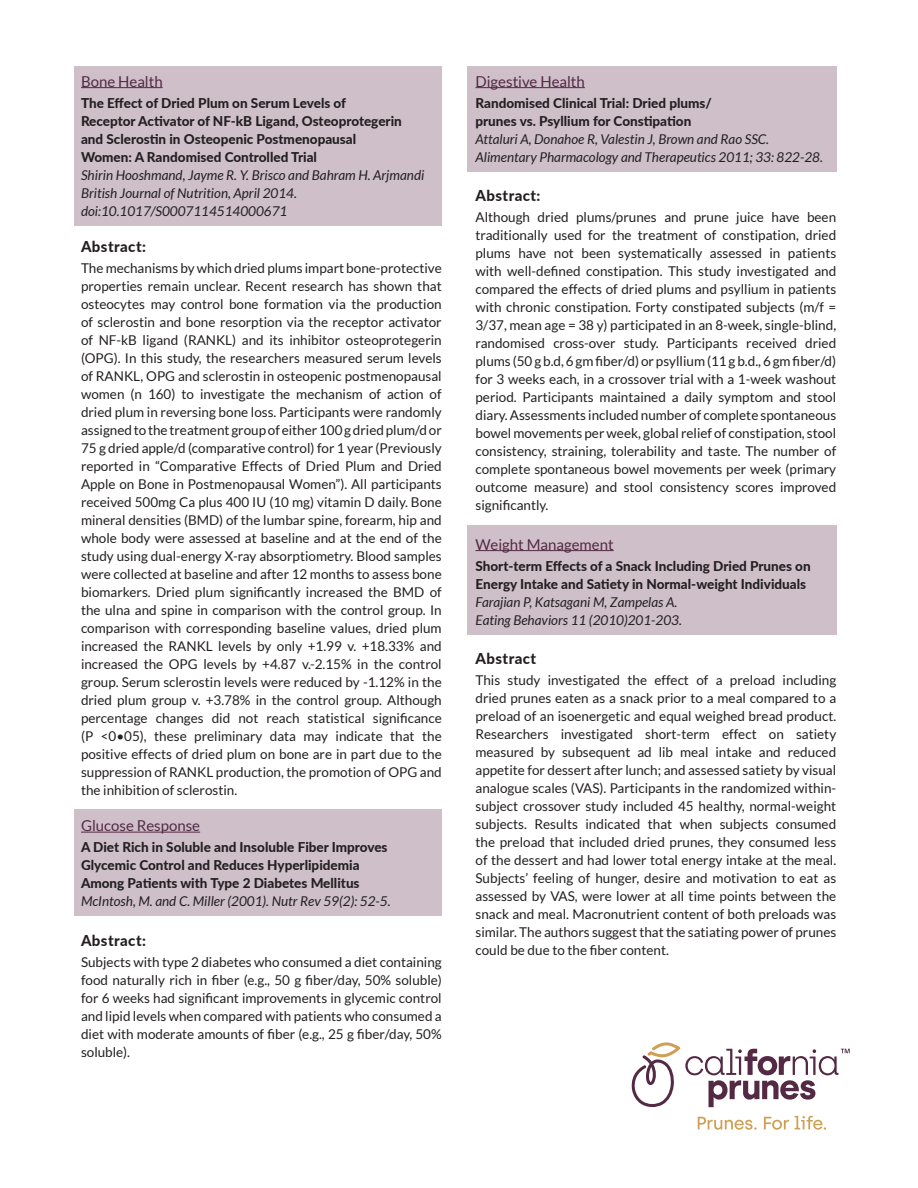
<style>
.page{position:relative;width:918px;height:1188px;background:#fff}
.page>*{position:absolute;margin:0;border:0;box-sizing:border-box;transform-origin:0 0}
.Paragraph_Style_3{font:15px "Lato";color:#532944}
.Teritary_text{font:800 15px "Lato";letter-spacing:.03em;color:#231f20}
.Teritary_text-2{font:15px "Lato";color:#532944}
.FactSheets_-_Main_Te{font:13.5px/18px "Lato";color:#231f20;text-align:justify}
.Teritary_text-3{font:13.5px/18px "Lato";color:#231f20;text-align:justify}
.FactSheets_-_Main_Te-2{font:800 13.5px/18px "Lato";color:#231f20}
.FactSheets_-_Main_Te-3{font:italic 13.5px/18px "Lato";color:#231f20}
</style>
<div class="page">
<svg style="left:698px;top:1117px;width:59px;height:13px"></svg>
<svg style="left:764px;top:1117px;width:25px;height:13px"></svg>
<svg style="left:795px;top:1116px;width:31px;height:14px"></svg>
<svg style="left:631px;top:1042px;width:219px;height:65px"></svg>
<div style="left:74px;top:66px;width:368px;height:160px;background:#cebfc9"></div>
<div style="left:74px;top:809px;width:368px;height:107px;background:#cebfc9"></div>
<div style="left:468px;top:66px;width:369px;height:106px;background:#cebfc9"></div>
<div style="left:468px;top:525px;width:369px;height:109px;background:#cebfc9"></div>
<hr style="left:81px;top:87px;width:82px;height:1px;background:#532944">
<hr style="left:81px;top:832px;width:119px;height:1px;background:#532944">
<hr style="left:476px;top:87px;width:109px;height:1px;background:#532944">
<hr style="left:476px;top:550px;width:138px;height:1px;background:#532944">
<p class="Teritary_text-2" style="left:81px;top:73px;width:83px">Bone Health</p>
<p class="FactSheets_-_Main_Te-2" style="left:81px;top:93px;width:322px">The Effect of Dried Plum on Serum Levels of Receptor Activator of NF-kB Ligand, Osteoprotegerin and Sclerostin in Osteopenic Postmenopausal Women: A Randomised Controlled Trial</p>
<p class="FactSheets_-_Main_Te-3" style="left:81px;top:166px;width:345px">Shirin Hooshmand, Jayme R. Y. Brisco and Bahram H. Arjmandi</p>
<p class="FactSheets_-_Main_Te-3" style="left:81px;top:184px;width:217px">British Journal of Nutrition, April 2014. doi:10.1017/S0007114514000671</p>
<p class="Teritary_text" style="left:81px;top:235px;width:67px">Abstract:</p>
<p class="FactSheets_-_Main_Te" style="left:81px;top:259px;width:362px">The mechanisms by which dried plums impart bone-protective properties remain unclear. Recent research has shown that osteocytes may control bone formation via the production of sclerostin and bone resorption via the receptor activator of NF-kB ligand (RANKL) and its inhibitor osteoprotegerin (OPG). In this study, the researchers measured serum levels of RANKL, OPG and sclerostin in osteopenic postmenopausal women (n 160) to investigate the mechanism of action of dried plum in reversing bone loss. Participants were randomly assigned to the treatment group of either 100 g dried plum/d or 75 g dried apple/d (comparative control) for 1 year (Previously reported in “Comparative Effects of Dried Plum and Dried Apple on Bone in Postmenopausal Women”). All participants received 500mg Ca plus 400 IU (10 mg) vitamin D daily. Bone mineral densities (BMD) of the lumbar spine, forearm, hip and whole body were assessed at baseline and at the end of the study using dual-energy X-ray absorptiometry. Blood samples were collected at baseline and after 12 months to assess bone biomarkers. Dried plum significantly increased the BMD of the ulna and spine in comparison with the control group. In comparison with corresponding baseline values, dried plum increased the RANKL levels by only +1.99 v. +18.33% and increased the OPG levels by +4.87 v.-2.15% in the control group. Serum sclerostin levels were reduced by -1.12% in the dried plum group v. +3.78% in the control group. Although percentage changes did not reach statistical significance (P &lt;0•05), these preliminary data may indicate that the positive effects of dried plum on bone are in part due to the suppression of RANKL production, the promotion of OPG and the inhibition of sclerostin.</p>
<p class="Paragraph_Style_3" style="left:81px;top:817px;width:121px">Glucose Response</p>
<p class="FactSheets_-_Main_Te-2" style="left:81px;top:838px;width:308px">A Diet Rich in Soluble and Insoluble Fiber Improves<br>Glycemic Control and Reduces Hyperlipidemia<br>Among Patients with Type 2 Diabetes Mellitus</p>
<p class="FactSheets_-_Main_Te-3" style="left:81px;top:893px;width:311px">McIntosh, M. and C. Miller (2001). Nutr Rev 59(2): 52-5.</p>
<p class="Teritary_text" style="left:81px;top:929px;width:67px">Abstract:</p>
<p class="FactSheets_-_Main_Te" style="left:81px;top:953px;width:362px">Subjects with type 2 diabetes who consumed a diet containing food naturally rich in fiber (e.g., 50 g fiber/day, 50% soluble) for 6 weeks had significant improvements in glycemic control and lipid levels when compared with patients who consumed a diet with moderate amounts of fiber (e.g., 25 g fiber/day, 50% soluble).</p>
<p class="Paragraph_Style_3" style="left:476px;top:73px;width:111px">Digestive Health</p>
<p class="FactSheets_-_Main_Te-2" style="left:476px;top:93px;width:238px">Randomised Clinical Trial: Dried plums/ prunes vs. Psyllium for Constipation</p>
<p class="FactSheets_-_Main_Te-3" style="left:476px;top:130px;width:295px">Attaluri A, Donahoe R, Valestin J, Brown and Rao SSC.</p>
<p class="FactSheets_-_Main_Te-3" style="left:476px;top:148px;width:349px">Alimentary Pharmacology and Therapeutics 2011; 33: 822-28.</p>
<p class="Teritary_text" style="left:476px;top:184px;width:67px">Abstract:</p>
<p class="FactSheets_-_Main_Te" style="left:476px;top:208px;width:362px">Although dried plums/prunes and prune juice have been traditionally used for the treatment of constipation, dried plums have not been systematically assessed in patients with well-defined constipation. This study investigated and compared the effects of dried plums and psyllium in patients with chronic constipation. Forty constipated subjects (m/f = 3/37, mean age = 38 y) participated in an 8-week, single-blind, randomised cross-over study. Participants received dried plums (50 g b.d, 6 gm fiber/d) or psyllium (11 g b.d., 6 gm fiber/d) for 3 weeks each, in a crossover trial with a 1-week washout period. Participants maintained a daily symptom and stool diary. Assessments included number of complete spontaneous bowel movements per week, global relief of constipation, stool consistency, straining, tolerability and taste. The number of complete spontaneous bowel movements per week (primary outcome measure) and stool consistency scores improved significantly.</p>
<p class="Paragraph_Style_3" style="left:476px;top:536px;width:140px">Weight Management</p>
<p class="FactSheets_-_Main_Te-2" style="left:476px;top:556px;width:337px">Short-term Effects of a Snack Including Dried Prunes on<br>Energy Intake and Satiety in Normal-weight Individuals</p>
<p class="FactSheets_-_Main_Te-3" style="left:476px;top:593px;width:203px">Farajian P, Katsagani M, Zampelas A.</p>
<p class="FactSheets_-_Main_Te-3" style="left:476px;top:611px;width:208px">Eating Behaviors 11 (2010)201-203.</p>
<p class="Teritary_text" style="left:476px;top:647px;width:62px">Abstract</p>
<p class="Teritary_text-3" style="left:476px;top:671px;width:362px">This study investigated the effect of a preload including dried prunes eaten as a snack prior to a meal compared to a preload of an isoenergetic and equal weighed bread product.<br>Researchers investigated short-term effect on satiety measured by subsequent ad lib meal intake and reduced appetite for dessert after lunch; and assessed satiety by visual analogue scales (VAS). Participants in the randomized within&shy;subject crossover study included 45 healthy, normal-weight subjects. Results indicated that when subjects consumed the preload that included dried prunes, they consumed less of the dessert and had lower total energy intake at the meal.<br>Subjects’ feeling of hunger, desire and motivation to eat as assessed by VAS, were lower at all time points between the snack and meal. Macronutrient content of both preloads was similar. The authors suggest that the satiating power of prunes could be due to the fiber content.</p>
</div>
